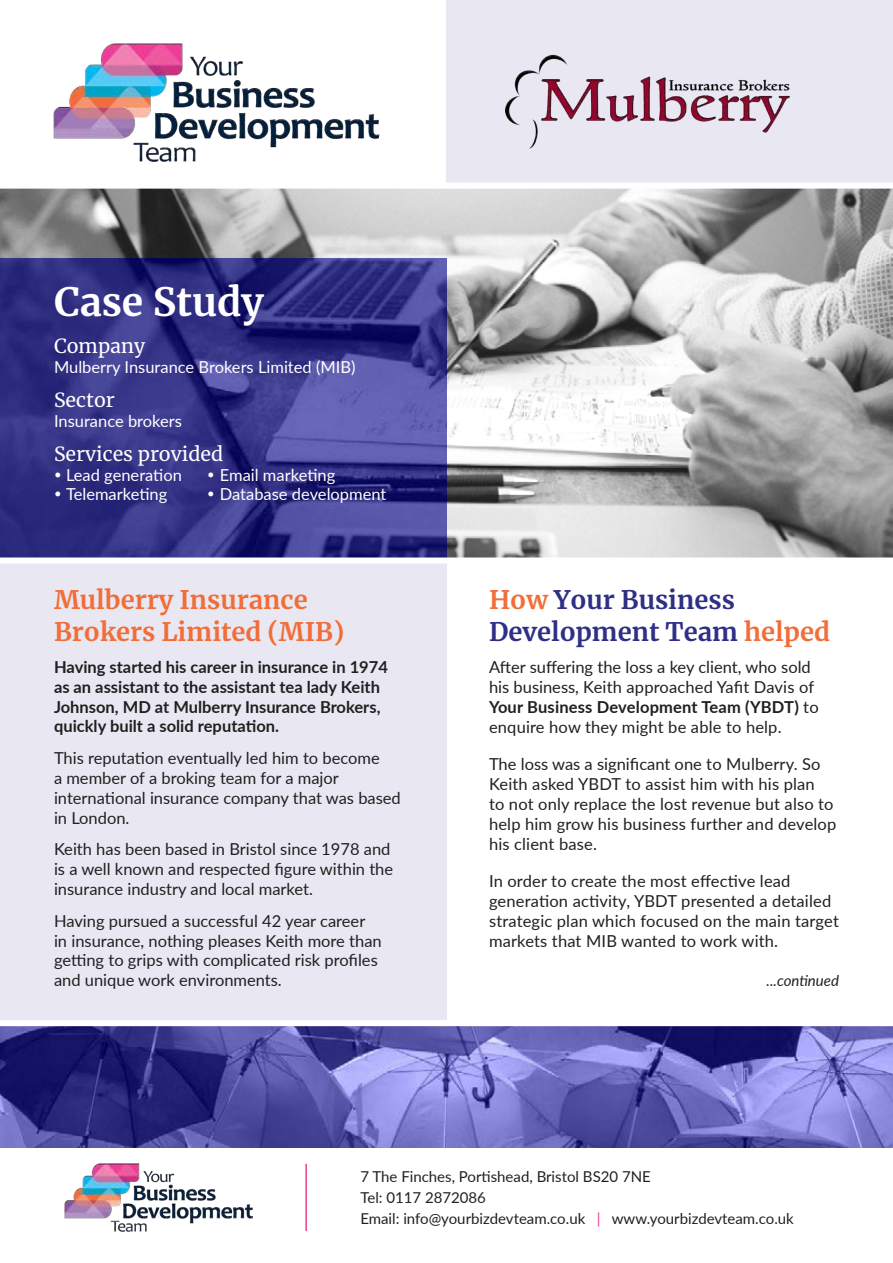
<style>
.page{position:relative;width:893px;height:1263px;background:#fff}
.page>*{position:absolute;margin:0;border:0;box-sizing:border-box;transform-origin:0 0}
.t1{font:700 39px "Merriweather";color:#fff}
.t2{font:700 25.5px/32.4px "Merriweather";color:#f26d38}
.t3{font:700 25.5px/32.4px "Merriweather";color:#2f2f87}
.t4{font:19.5px "Merriweather";color:#fff}
.t5{font:16.5px/19.8px "Lato";color:#231f20}
.t6{font:700 16.5px/19.8px "Lato";color:#231f20}
.t7{font:16.5px "Lato";color:#fff}
.t8{font:15px "Lato";color:#231f20}
.t9{font:italic 15px "Lato";color:#231f20}
.s1{color:#f26d38}
.s2{font-weight:700}
.s3{color:#ed3e97}
</style>
<div class="page">
<img style="left:0;top:1026px;width:893px;height:122px">
<img style="left:0;top:189px;width:893px;height:368px">
<img style="left:0;top:259px;width:446px;height:298px">
<div style="left:0;top:560px;width:446px;height:463px;background:#e9e8f2"></div>
<div style="left:446px;top:0;width:447px;height:186px;background:#e9e8f2"></div>
<img style="left:53px;top:43px;width:327px;height:119px">
<img style="left:64px;top:1163px;width:189px;height:69px">
<hr style="left:305px;top:1164px;width:2px;height:67px;background:#ed3e97">
<div style="left:0;top:183px;width:893px;height:6px;background:#fff"></div>
<div style="left:0;top:557px;width:893px;height:6px;background:#fff"></div>
<div style="left:0;top:1020px;width:893px;height:6px;background:#fff"></div>
<img style="left:505px;top:54px;width:285px;height:95px">
<p class="t1" style="left:54px;top:275px;width:211px">Case Study</p>
<p class="t4" style="left:54px;top:333px;width:93px">Company</p>
<p class="t7" style="left:54px;top:355px;width:303px">Mulberry Insurance Brokers Limited (MIB)</p>
<p class="t4" style="left:54px;top:386px;width:62px">Sector</p>
<p class="t7" style="left:54px;top:409px;width:129px">Insurance brokers</p>
<p class="t4" style="left:54px;top:440px;width:171px">Services provided</p>
<p class="t7" style="left:54px;top:463px;width:130px">• Lead generation</p>
<p class="t7" style="left:207px;top:463px;width:130px">• Email marketing</p>
<p class="t7" style="left:54px;top:483px;width:115px">• Telemarketing</p>
<p class="t7" style="left:207px;top:483px;width:181px">• Database development</p>
<p class="t2" style="left:54px;top:582px;width:292px">Mulberry Insurance<br>Brokers Limited (MIB)</p>
<p class="t6" style="left:54px;top:656px;width:335px">Having started his career in insurance in 1974 as an assistant to the assistant tea lady Keith Johnson, MD at Mulberry Insurance Brokers, quickly built a solid reputation.</p>
<p class="t5" style="left:54px;top:747px;width:348px">This reputation eventually led him to become<br>a member of a broking team for a major international insurance company that was based in London.</p>
<p class="t5" style="left:54px;top:839px;width:341px">Keith has been based in Bristol since 1978 and is a well known and respected figure within the insurance industry and local market.</p>
<p class="t5" style="left:54px;top:910px;width:329px">Having pursued a successful 42 year career in insurance, nothing pleases Keith more than getting to grips with complicated risk profiles and unique work environments.</p>
<p class="t3" style="left:489px;top:583px;width:343px"><span class="s1">How</span> Your Business<br>Development Team <span class="s1">helped</span></p>
<p class="t5" style="left:489px;top:656px;width:331px">After suffering the loss a key client, who sold his business, Keith approached Yafit Davis of <span class="s2">Your Business Development Team (YBDT)</span> to enquire how they might be able to help.</p>
<p class="t5" style="left:489px;top:754px;width:349px">The loss was a significant one to Mulberry. So Keith asked YBDT to assist him with his plan<br>to not only replace the lost revenue but also to help him grow his business further and develop his client base.</p>
<p class="t5" style="left:489px;top:871px;width:351px">In order to create the most effective lead generation activity, YBDT presented a detailed strategic plan which focused on the main target markets that MIB wanted to work with.</p>
<p class="t9" style="left:766px;top:970px;width:74px">...continued</p>
<p class="t8" style="left:360px;top:1165px;width:292px">7 The Finches, Portishead, Bristol BS20 7NE</p>
<p class="t8" style="left:360px;top:1186px;width:127px">Tel: 0117 2872086</p>
<p class="t8" style="left:360px;top:1207px;width:435px">Email: info@yourbizdevteam.co.uk <span class="s3">|</span> www.yourbizdevteam.co.uk</p>
</div>
